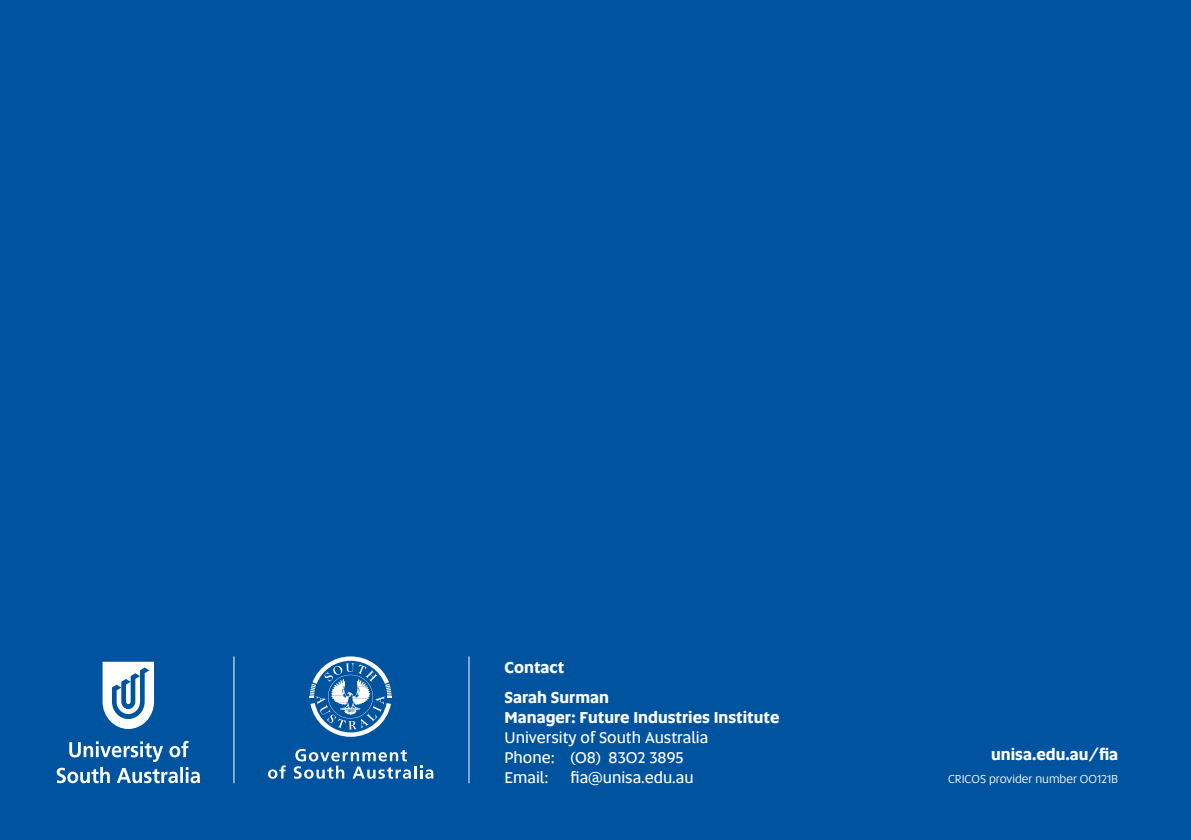
<style>
.page{position:relative;width:1191px;height:840px;background:#fff}
.page>*{position:absolute;margin:0;border:0;box-sizing:border-box;transform-origin:0 0}
.t1{font:700 16px/30px "Altis Uni SA";color:#fff}
.t2{font:16px/20px "Altis Uni SA";color:#fff}
.t3{font:12px "Altis Uni SA";color:#fff}
</style>
<div class="page">
<div style="left:0;top:0;width:1191px;height:839px;background:#00539f"></div>
<svg style="left:103px;top:661px;width:51px;height:67px"></svg>
<svg style="left:57px;top:740px;width:143px;height:42px"></svg>
<svg style="left:268px;top:765px;width:18px;height:13px"></svg>
<svg style="left:310px;top:656px;width:81px;height:80px"></svg>
<svg style="left:294px;top:749px;width:139px;height:29px"></svg>
<hr style="left:234px;top:656px;width:1px;height:126px;background:#fff">
<hr style="left:468px;top:656px;width:1px;height:126px;background:#fff">
<p class="t1" style="left:504px;top:651px;width:106px">Contact<br>Sarah Surman</p>
<p class="t1" style="left:504px;top:701px;width:276px">Manager: Future Industries Institute</p>
<p class="t2" style="left:504px;top:726px;width:205px">University of South Australia<br>Phone: (08) 8302 3895<br>Email:</p>
<p class="t2" style="left:570px;top:766px;width:124px">fia@unisa.edu.au</p>
<p class="t1" style="left:991px;top:738px;width:129px">unisa.edu.au/fia</p>
<p class="t3" style="left:948px;top:770px;width:172px">CRICOS provider number 00121B</p>
</div>
